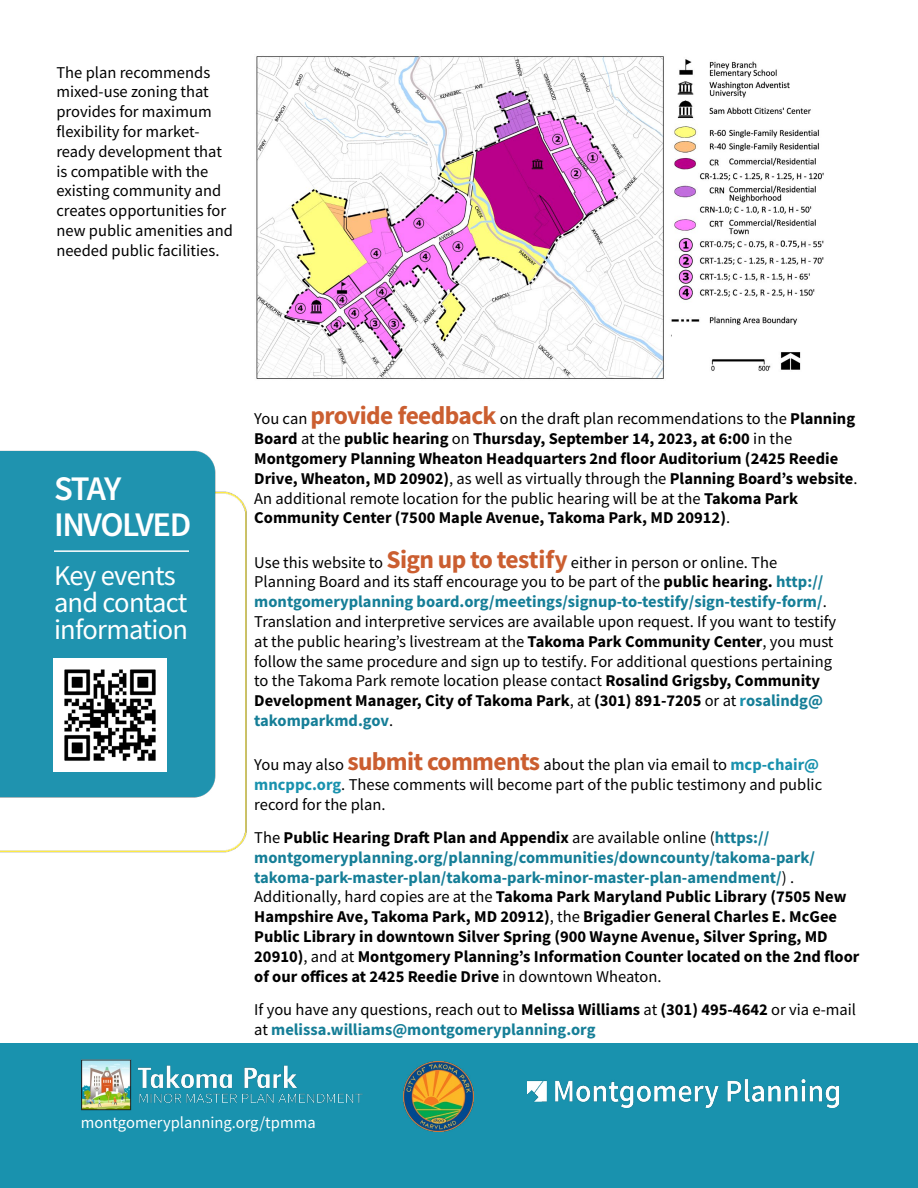
<style>
.page{position:relative;width:918px;height:1188px;background:#fff}
.page>*{position:absolute;margin:0;border:0;box-sizing:border-box;transform-origin:0 0}
.t1{font:600 34.5px/36px "Source Sans Pro";letter-spacing:-.045em;color:#fff}
.t2{font:28.5px/27px "Source Sans Pro";letter-spacing:-.025em;color:#fff}
.Body{font:16.5px/19.8px "Source Sans Pro";color:#000}
.Body-2{font:700 16.5px/19.8px "Source Sans Pro";color:#000}
.Body-3{font:16.5px "Source Sans Pro";color:#fff}
.s1{font-weight:400}
.s2{font-size:25.5px;color:#cb5e30}
.s3{font-weight:700;font-size:25.5px;color:#cb5e30}
.s4{font-weight:700}
.s5{font-weight:700;color:#157e97}
.s6{font-weight:700;color:#1992ae}
.s7{color:#157e97}
</style>
<div class="page">
<img style="left:0;top:491px;width:247px;height:362px">
<div style="left:0;top:1043px;width:918px;height:145px;background:#1992ae"></div>
<img style="left:404px;top:1062px;width:70px;height:69px">
<img style="left:527px;top:1079px;width:311px;height:29px">
<img style="left:256px;top:56px;width:568px;height:323px">
<div style="left:0;top:450px;width:220px;height:351px;background:#1f93af"></div>
<img style="left:54px;top:659px;width:113px;height:112px">
<hr style="left:54px;top:550px;width:135px;height:2px;background:#fff">
<img style="left:81px;top:1059px;width:282px;height:52px">
<img style="left:779px;top:239px;width:21px;height:10px">
<p class="Body" style="left:56px;top:62px;width:178px">The plan recommends mixed-use zoning that provides for maximum flexibility for market&shy;ready development that is compatible with the existing community and creates opportunities for new public amenities and needed public facilities.</p>
<h1 class="t1" style="left:54px;top:470px;width:139px">STAY<br>INVOLVED</h1>
<h2 class="t2" style="left:54px;top:562px;width:136px">Key events and contact information</h2>
<p class="Body-2" style="left:254px;top:409px;width:605px"><span class="s1">You can</span> <span class="s2">provide feedback</span> <span class="s1">on the draft plan recommendations to the</span> Planning Board <span class="s1">at the</span> public hearing <span class="s1">on</span> Thursday, September 14, 2023, at 6:00 <span class="s1">in the </span>Montgomery Planning Wheaton Headquarters 2nd floor Auditorium (2425 Reedie Drive, Wheaton, MD 20902)<span class="s1">, as well as virtually through the</span> Planning Board’s website<span class="s1">.<br>An additional remote location for the public hearing will be at the</span> Takoma Park Community Center (7500 Maple Avenue, Takoma Park, MD 20912)<span class="s1">.</span></p>
<p class="Body" style="left:254px;top:552px;width:584px">Use this website to <span class="s3">Sign up to testify</span> either in person or online. The Planning Board and its staff encourage you to be part of the <span class="s4">public hearing.</span> <span class="s5">http:// montgomeryplanning board.org/meetings/signup-to-testify/sign-testify-form/</span>.<br>Translation and interpretive services are available upon request. If you want to testify at the public hearing’s livestream at the <span class="s4">Takoma Park Community Center</span>, you must follow the same procedure and sign up to testify. For additional questions pertaining to the Takoma Park remote location please contact <span class="s4">Rosalind Grigsby, Community Development Manager, City of Takoma Park</span>, at <span class="s4">(301) 891-7205</span> or at <span class="s6">r</span><span class="s5">osalindg@ takomparkmd.gov</span>.</p>
<p class="Body" style="left:254px;top:755px;width:569px">You may also <span class="s3">submit comments</span> about the plan via email to <span class="s6">mcp-chair@ mncppc.org</span>. These comments will become part of the public testimony and public record for the plan.</p>
<p class="Body-2" style="left:254px;top:827px;width:607px"><span class="s1">The</span> Public Hearing Draft Plan and Appendix <span class="s1">are available online (</span><span class="s7">https:// montgomeryplanning.org/planning/communities/downcounty/takoma-park/ takoma-park-master-plan/takoma-park-minor-master-plan-amendment/</span><span class="s1">) .<br>Additionally, hard copies are at the</span> Takoma Park Maryland Public Library (7505 New Hampshire Ave, Takoma Park, MD 20912)<span class="s1">, the</span> Brigadier General Charles E. McGee Public Library in downtown Silver Spring (900 Wayne Avenue, Silver Spring, MD 20910)<span class="s1">, and at</span> Montgomery Planning’s Information Counter located on the 2nd floor of our offices at 2425 Reedie Drive <span class="s1">in downtown Wheaton.</span></p>
<p class="Body" style="left:254px;top:999px;width:603px">If you have any questions, reach out to <span class="s4">Melissa Williams</span> at <span class="s4">(301) 495-4642</span> or via e-mail at <span class="s5">melissa.williams@montgomeryplanning.org</span></p>
<p class="Body-3" style="left:81px;top:1112px;width:236px">montgomeryplanning.org/tpmma</p>
</div>
